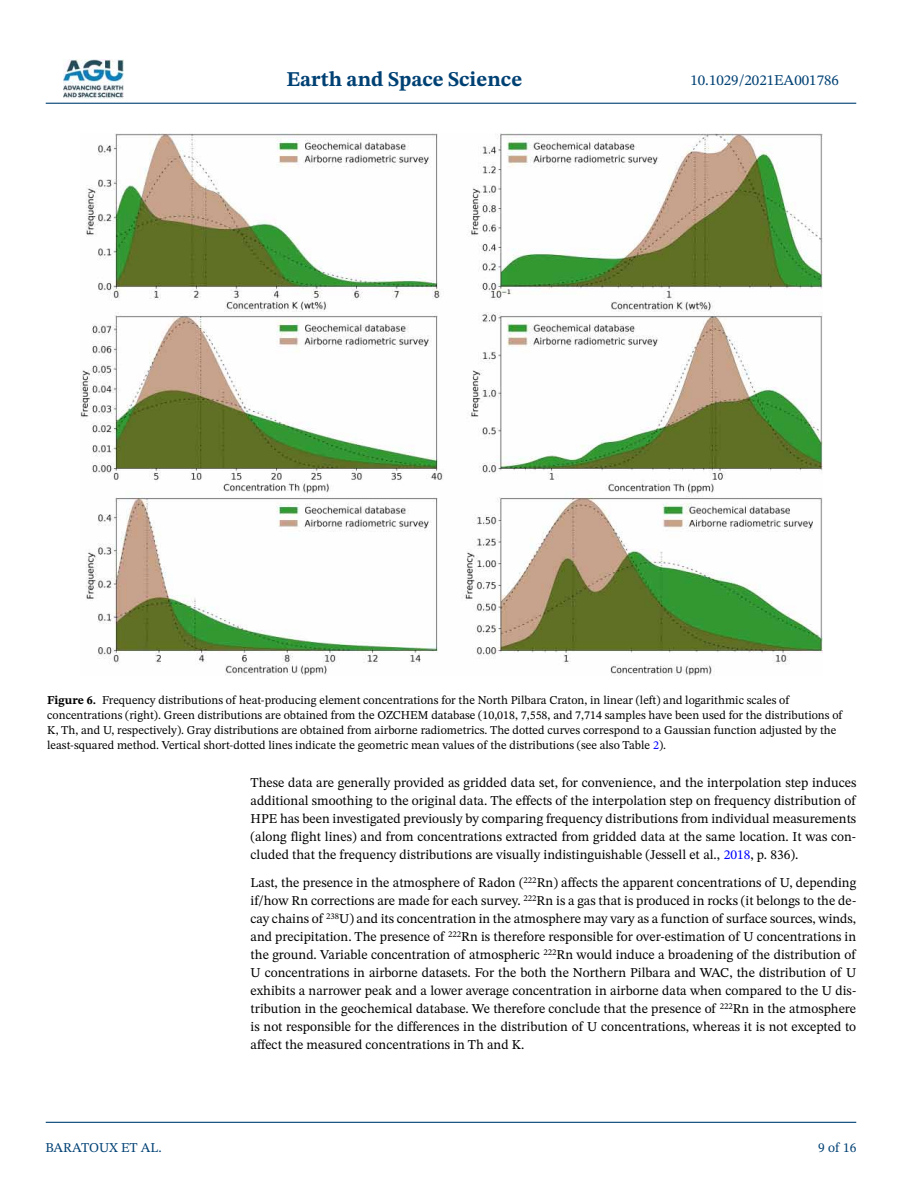
<style>
.page{position:relative;width:902px;height:1183px;background:#fff}
.page>*{position:absolute;margin:0;border:0;box-sizing:border-box;transform-origin:0 0}
.t1{font:700 21px "STIX Two Text";color:#004174}
.t2{font:15px "STIX Two Text";color:#004174}
.t3{font:13.5px/18px "STIX Two Text";color:#000;text-align:justify}
.t4{font:13.5px "STIX Two Text";color:#004174}
.t5{font:12px/15px "STIX Two Text";color:#000}
.s1{font-weight:700}
.s2{color:#00f}
</style>
<div class="page">
<img style="left:63px;top:59px;width:60px;height:40px">
<hr style="left:46px;top:103px;width:810px;height:1px;background:#004174">
<hr style="left:46px;top:1121px;width:810px;height:1px;background:#004174">
<img style="left:81px;top:134px;width:741px;height:541px">
<h1 class="t1" style="left:286px;top:64px;width:237px">Earth and Space Science</h1>
<p class="t2" style="left:690px;top:69px;width:150px">10.1029/2021EA001786</p>
<p class="t5" style="left:47px;top:692px;width:796px"><span class="s1">Figure 6.</span> Frequency distributions of heat-producing element concentrations for the North Pilbara Craton, in linear (left) and logarithmic scales of concentrations (right). Green distributions are obtained from the OZCHEM database (10,018, 7,558, and 7,714 samples have been used for the distributions of K, Th, and U, respectively). Gray distributions are obtained from airborne radiometrics. The dotted curves correspond to a Gaussian function adjusted by the least-squared method. Vertical short-dotted lines indicate the geometric mean values of the distributions (see also Table <span class="s2">2</span>).</p>
<p class="t4" style="left:45px;top:1137px;width:118px">BARATOUX ET AL.</p>
<p class="t3" style="left:250px;top:772px;width:607px">These data are generally provided as gridded data set, for convenience, and the interpolation step induces additional smoothing to the original data. The effects of the interpolation step on frequency distribution of HPE has been investigated previously by comparing frequency distributions from individual measurements (along flight lines) and from concentrations extracted from gridded data at the same location. It was con&shy;cluded that the frequency distributions are visually indistinguishable (Jessell et al., <span class="s2">2018</span>, p. 836).</p>
<p class="t3" style="left:250px;top:873px;width:607px">Last, the presence in the atmosphere of Radon (<sup>222</sup>Rn) affects the apparent concentrations of U, depending if/how Rn corrections are made for each survey. <sup>222</sup>Rn is a gas that is produced in rocks (it belongs to the de&shy;cay chains of <sup>238</sup>U) and its concentration in the atmosphere may vary as a function of surface sources, winds, and precipitation. The presence of <sup>222</sup>Rn is therefore responsible for over-estimation of U concentrations in the ground. Variable concentration of atmospheric <sup>222</sup>Rn would induce a broadening of the distribution of U concentrations in airborne datasets. For the both the Northern Pilbara and WAC, the distribution of U exhibits a narrower peak and a lower average concentration in airborne data when compared to the U dis&shy;tribution in the geochemical database. We therefore conclude that the presence of <sup>222</sup>Rn in the atmosphere is not responsible for the differences in the distribution of U concentrations, whereas it is not excepted to affect the measured concentrations in Th and K.</p>
<p class="t4" style="left:818px;top:1137px;width:40px">9 of 16</p>
</div>
